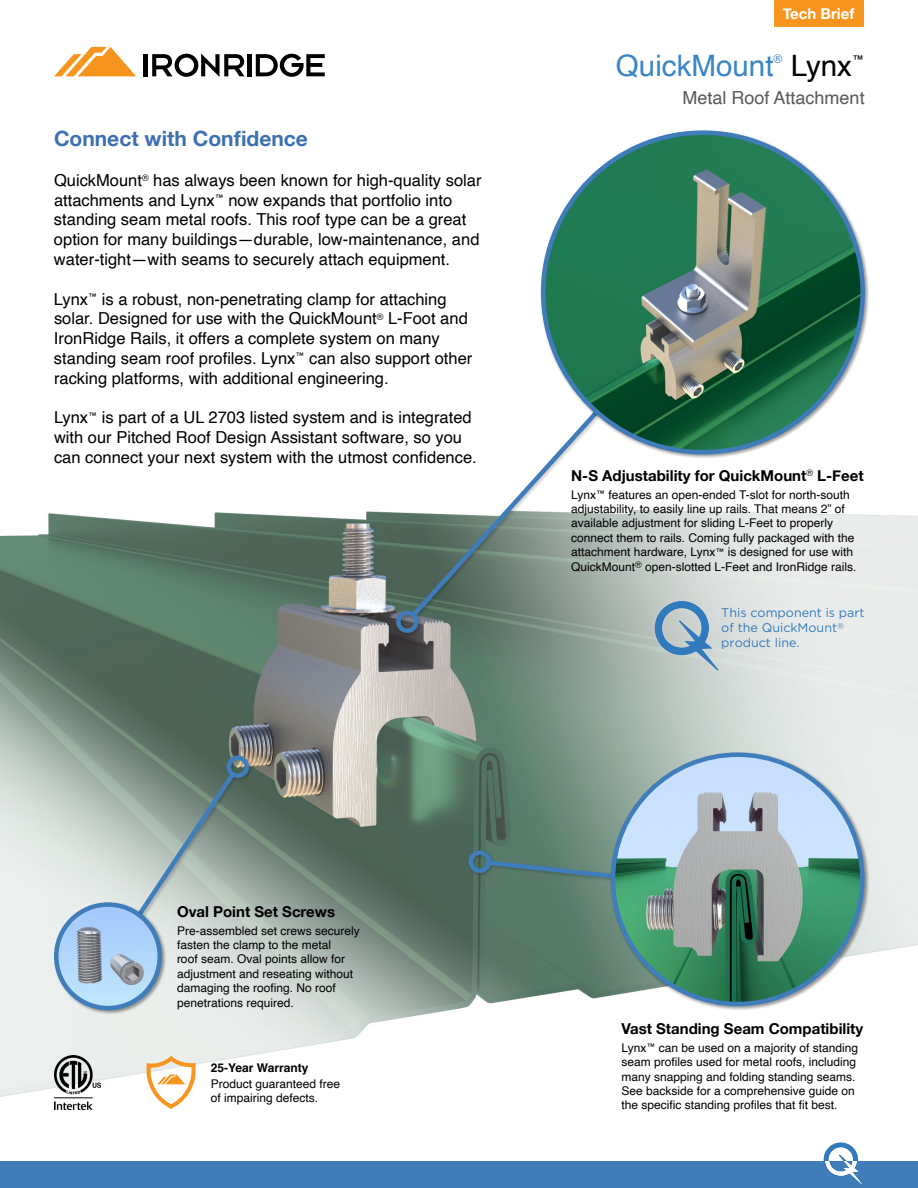
<style>
.page{position:relative;width:918px;height:1188px;background:#fff}
.page>*{position:absolute;margin:0;border:0;box-sizing:border-box;transform-origin:0 0}
.t1{font:29.55px "Helvetica";color:#3985c6}
.t2{font:29.55px "Helvetica";color:#000}
.t3{font:700 21px "Helvetica Neue";color:#3c70b1}
.t4{font:18px "Helvetica";color:#58595b}
.t5{font:16.5px/19.8px "Helvetica";color:#000}
.t6{font:700 15px "Helvetica Neue";color:#000}
.t7{font:700 15px "Helvetica Neue";color:#fff}
.t8{font:12.6px/15px "Gotham";color:#317abe}
.t9{font:12px/14.4px "Helvetica";color:#000}
.t10{font:700 12px "Helvetica";color:#000}
.t11{font:12px "Helvetica";color:#3985c6}
.s1{font-size:9px}
</style>
<div class="page">
<img style="left:0;top:511px;width:918px;height:650px">
<div style="left:774px;top:0;width:89px;height:27px;background:#f7941e"></div>
<hr style="left:247px;top:54px;width:4px;height:22px;background:#000">
<svg style="left:256px;top:54px;width:69px;height:23px"></svg>
<hr style="left:144px;top:54px;width:4px;height:22px;background:#000">
<svg style="left:152px;top:54px;width:93px;height:23px"></svg>
<svg style="left:54px;top:47px;width:82px;height:29px"></svg>
<img style="left:54px;top:1055px;width:47px;height:54px">
<div style="left:107px;top:754px;width:147px;height:211px;background:#000;opacity:.2"></div>
<svg style="left:104px;top:768px;width:135px;height:197px;background:#a6b5b0"></svg>
<div style="left:227px;top:755px;width:22px;height:23px;border:4px solid #407dbb;border-radius:50%"></div>
<div style="left:53px;top:901px;width:114px;height:114px;background:#000;opacity:.4"></div>
<img style="left:56px;top:905px;width:104px;height:103px;border-radius:52px">
<div style="left:54px;top:902px;width:108px;height:108px;border:4px solid #407dbb;border-radius:50%"></div>
<div style="left:468px;top:849px;width:286px;height:49px;background:#000;opacity:.2"></div>
<svg style="left:484px;top:858px;width:126px;height:38px;background:#5a7d76"></svg>
<div style="left:468px;top:850px;width:23px;height:23px;border:4px solid #407dbb;border-radius:50%"></div>
<div style="left:610px;top:751px;width:260px;height:260px;background:#000;opacity:.4"></div>
<img style="left:613px;top:755px;width:249px;height:249px;border-radius:125px">
<div style="left:395px;top:281px;width:324px;height:357px;background:#000;opacity:.2"></div>
<svg style="left:407px;top:281px;width:313px;height:340px"></svg>
<svg style="left:391px;top:608px;width:33px;height:30px"></svg>
<div style="left:540px;top:129px;width:330px;height:330px;background:#000;opacity:.4"></div>
<img style="left:543px;top:133px;width:320px;height:319px;border-radius:160px">
<svg style="left:146px;top:1058px;width:50px;height:51px"></svg>
<div style="left:650px;top:596px;width:218px;height:79px;background:#fff;opacity:.2"></div>
<svg style="left:655px;top:601px;width:65px;height:71px;background:#9cb6c7"></svg>
<div style="left:0;top:1161px;width:918px;height:27px;background:#417cba"></div>
<svg style="left:824px;top:1143px;width:40px;height:42px"></svg>
<h2 class="t3" style="left:54px;top:126px;width:255px">Connect with Confidence</h2>
<p class="t5" style="left:54px;top:171px;width:429px">QuickMount<sup>®</sup> has always been known for high-quality solar attachments and Lynx<sup>™</sup> now expands that portfolio into standing seam metal roofs. This roof type can be a great option for many buildings—durable, low-maintenance, and water-tight—with seams to securely attach equipment.</p>
<p class="t5" style="left:54px;top:290px;width:420px">Lynx<sup>™</sup> is a robust, non-penetrating clamp for attaching solar. Designed for use with the QuickMount<sup>®</sup> L-Foot and IronRidge Rails, it offers a complete system on many standing seam roof profiles. Lynx<sup>™</sup> can also support other racking platforms, with additional engineering.</p>
<h3 class="t5" style="left:54px;top:409px;width:424px">Lynx<sup>™</sup> is part of a UL 2703 listed system and is integrated with our Pitched Roof Design Assistant software, so you can connect your next system with the utmost confidence.</h3>
<p class="t7" style="left:783px;top:4px;width:73px">Tech Brief</p>
<h1 class="t1" style="left:616px;top:53px;width:159px">QuickMount</h1>
<p class="t11" style="left:774px;top:53px;width:10px">®</p>
<h1 class="t2" style="left:791px;top:53px;width:63px">Lynx</h1>
<p class="t9" style="left:852px;top:54px;width:13px">™</p>
<h3 class="t4" style="left:683px;top:90px;width:184px">Metal Roof Attachment</h3>
<p class="t6" style="left:571px;top:466px;width:294px">N-S Adjustability for QuickMount<sup>®</sup> L-Feet</p>
<p class="t9" style="left:571px;top:488px;width:287px">Lynx<span class="s1">™</span> features an open-ended T-slot for north-south adjustability, to easily line up rails. That means 2” of available adjustment for sliding L-Feet to properly connect them to rails. Coming fully packaged with the attachment hardware, Lynx<span class="s1">™</span> is designed for use with QuickMount<sup>®</sup> open-slotted L-Feet and IronRidge rails.</p>
<p class="t8" style="left:721px;top:605px;width:145px">This component is part of the QuickMount<sup>® </sup>product line.</p>
<p class="t6" style="left:177px;top:902px;width:160px">Oval Point Set Screws</p>
<p class="t9" style="left:177px;top:924px;width:184px">Pre-assembled set crews securely fasten the clamp to the metal<br>roof seam. Oval points allow for adjustment and reseating without damaging the roofing. No roof penetrations required.</p>
<p class="t10" style="left:211px;top:1063px;width:99px">25-Year Warranty</p>
<p class="t9" style="left:211px;top:1077px;width:131px">Product guaranteed free of impairing defects.</p>
<p class="t6" style="left:621px;top:1019px;width:243px">Vast Standing Seam Compatibility</p>
<p class="t9" style="left:621px;top:1041px;width:238px">Lynx<span class="s1">™</span> can be used on a majority of standing seam profiles used for metal roofs, including many snapping and folding standing seams.<br>See backside for a comprehensive guide on the specific standing profiles that fit best.</p>
</div>
